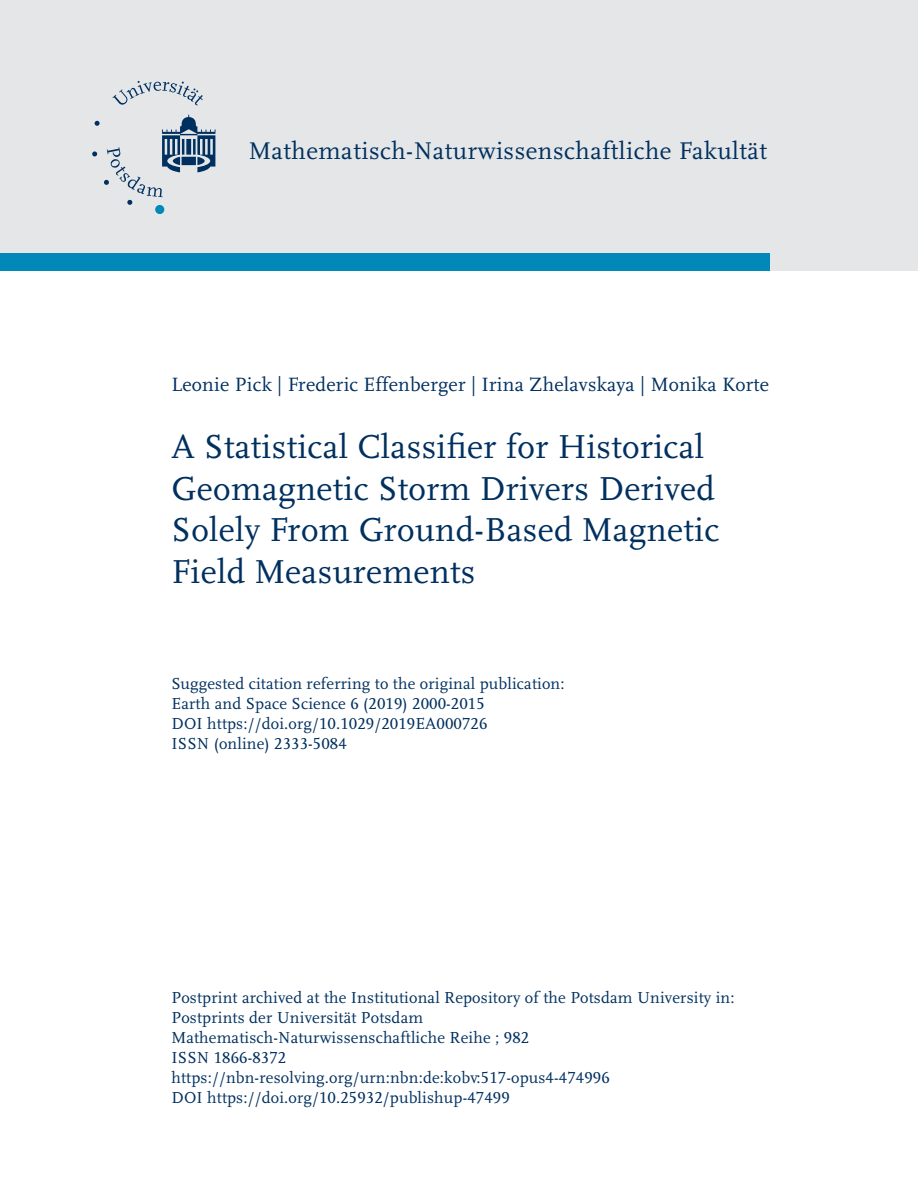
<style>
.page{position:relative;width:918px;height:1188px;background:#fff}
.page>*{position:absolute;margin:0;border:0;box-sizing:border-box;transform-origin:0 0}
.t1{font:34.65px/41.5px "Scala LF";letter-spacing:.01em;color:#00305f}
.t2{font:25.2px "Scala";letter-spacing:.02em;color:#00305f}
.t3{font:20.1px "Scala LF";letter-spacing:.01em;color:#00305f}
.t4{font:16.65px/20px "Scala LF";letter-spacing:.01em;color:#00305f}
</style>
<div class="page">
<div style="left:0;top:0;width:918px;height:271px;background:#e4e5e6"></div>
<div style="left:155px;top:205px;width:9px;height:9px;background:#0088b9;border-radius:50%"></div>
<svg style="left:112px;top:81px;width:91px;height:24px"></svg>
<svg style="left:92px;top:115px;width:124px;height:90px"></svg>
<div style="left:0;top:253px;width:770px;height:18px;background:#0088b9"></div>
<h2 class="t2" style="left:249px;top:137px;width:520px">Mathematisch-Naturwissenschaftliche Fakultät</h2>
<p class="t3" style="left:172px;top:374px;width:599px">Leonie Pick | Frederic Effenberger | Irina Zhelavskaya | Monika Korte</p>
<h1 class="t1" style="left:172px;top:427px;width:549px">A Statistical Classifier for Historical Geomagnetic Storm Drivers Derived Solely From Ground-Based Magnetic Field Measurements</h1>
<p class="t4" style="left:172px;top:673px;width:395px">Suggested citation referring to the original publication:<br>Earth and Space Science 6 (2019) 2000-2015<br>DOI https://doi.org/10.1029/2019EA000726<br>ISSN (online) 2333-5084</p>
<p class="t4" style="left:172px;top:988px;width:565px">Postprint archived at the Institutional Repository of the Potsdam University in:<br>Postprints der Universität Potsdam<br>Mathematisch-Naturwissenschaftliche Reihe ; 982<br>ISSN 1866-8372<br>https://nbn-resolving.org/urn:nbn:de:kobv:517-opus4-474996<br>DOI https://doi.org/10.25932/publishup-47499</p>
</div>
